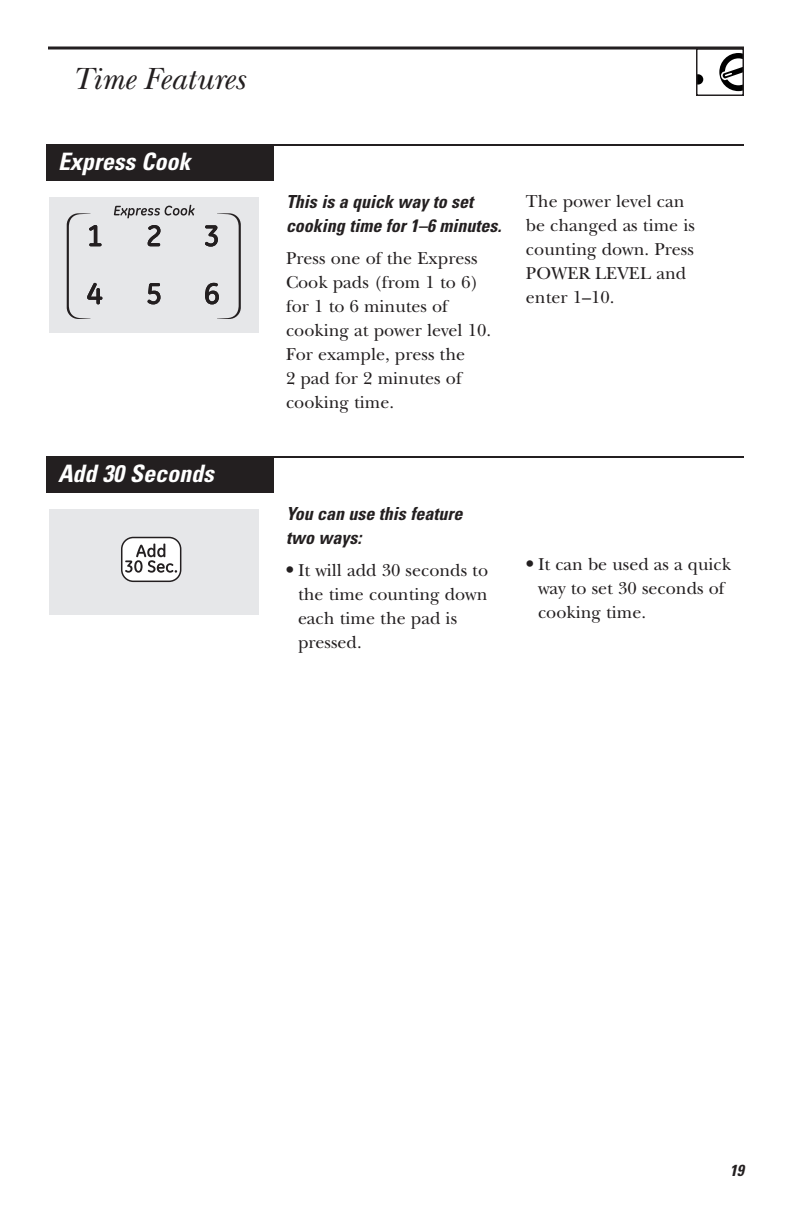
<style>
.page{position:relative;width:792px;height:1224px;background:#fff}
.page>*{position:absolute;margin:0;border:0;box-sizing:border-box;transform-origin:0 0}
.t1{font:italic 32px "New Baskerville";color:#231f20}
.t2{font:italic 700 condensed 24px "Univers";color:#fff}
.t3{font:18px/24px "New Baskerville";color:#231f20}
.t4{font:italic 700 condensed 18px/24px "Univers";color:#231f20}
.t5{font:italic 700 condensed 16px "Univers";color:#231f20}
.s1{font-family:"Univers";font-weight:700;font-stretch:condensed}
</style>
<div class="page">
<svg style="left:699px;top:74px;width:4px;height:11px"></svg>
<svg style="left:719px;top:53px;width:22px;height:38px"></svg>
<div style="left:696px;top:48px;width:48px;height:48px;border:2px solid #231f20"></div>
<svg style="left:48px;top:46px;width:696px;height:4px;fill:#231f20"></svg>
<div style="left:49px;top:509px;width:210px;height:106px;background:#e6e7e9"></div>
<div style="left:122px;top:538px;width:59px;height:43px;background:#fff;border-radius:12px"></div>
<div style="left:121px;top:537px;width:60px;height:45px;border:2px solid #231f20;border-radius:12px"></div>
<svg style="left:125px;top:544px;width:52px;height:29px"></svg>
<div style="left:46px;top:458px;width:228px;height:36px;background:#231f20"></div>
<hr style="left:46px;top:456px;width:698px;height:2px;background:#231f20">
<div style="left:49px;top:197px;width:210px;height:136px;background:#e6e7e9"></div>
<svg style="left:148px;top:225px;width:12px;height:21px"></svg>
<svg style="left:148px;top:283px;width:12px;height:21px"></svg>
<svg style="left:114px;top:205px;width:81px;height:13px"></svg>
<svg style="left:67px;top:213px;width:35px;height:106px"></svg>
<svg style="left:205px;top:213px;width:36px;height:106px"></svg>
<div style="left:46px;top:146px;width:228px;height:36px;background:#231f20"></div>
<hr style="left:46px;top:144px;width:698px;height:2px;background:#231f20">
<h1 class="t1" style="left:72px;top:68px;width:175px">Time Features</h1>
<h2 class="t2" style="left:58px;top:152px;width:139px">Express Cook</h2>
<h2 class="t2" style="left:58px;top:464px;width:162px">Add 30 Seconds</h2>
<p class="t4" style="left:286px;top:191px;width:221px">This is a quick way to set cooking time for1 –6 minutes.</p>
<p class="t3" style="left:286px;top:248px;width:207px">Press one of the Express<br>Cook pads (from 1 to 6) for 1 to 6 minutes of cooking at power level 10.<br>For example, press the<br>2 pad for 2 minutes of cooking time.</p>
<p class="t3" style="left:526px;top:191px;width:170px">The power level can be changed as time is counting down. Press<br>POWER LEVEL and enter 1–10.</p>
<p class="t4" style="left:286px;top:503px;width:181px">You can use this feature two ways:</p>
<p class="t3" style="left:298px;top:560px;width:192px;text-indent:-12px"><span class="s1">•</span> It will add 30 seconds to the time counting down each time the pad is pressed.</p>
<p class="t3" style="left:538px;top:554px;width:195px;text-indent:-12px"><span class="s1">•</span> It can be used as a quick way to set 30 seconds of cooking time.</p>
<p class="t5" style="left:730px;top:1164px;width:19px">19</p>
</div>
